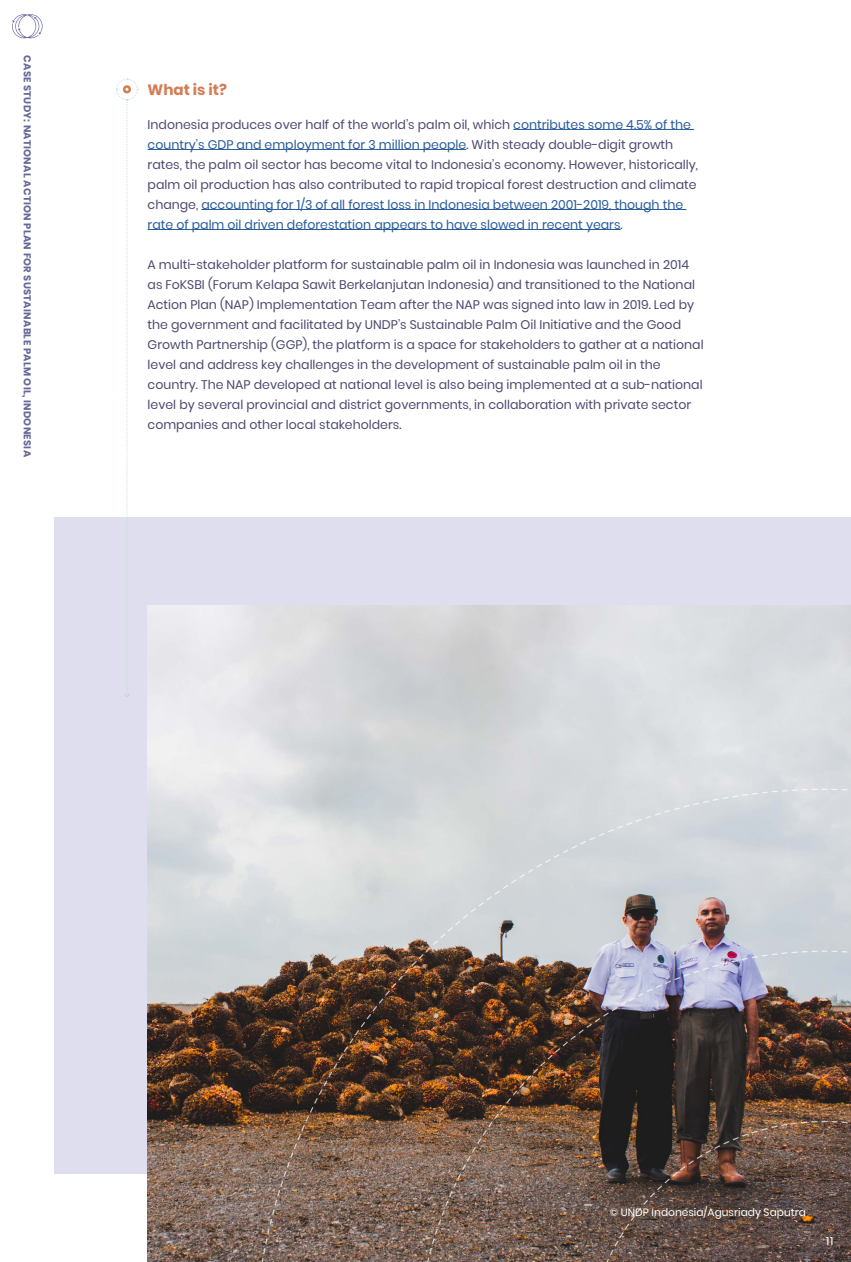
<style>
.page{position:relative;width:851px;height:1262px;background:#fff}
.page>*{position:absolute;margin:0;border:0;box-sizing:border-box;transform-origin:0 0}
.t1{font:700 15px "Poppins";color:#d47d55}
.t2{font:12.5px/20px "Poppins";color:#4a4a6f}
.t3{font:11.38px "Poppins";color:#fff}
.t4{font:10.62px "Poppins";color:#fff}
.t5{font:700 10px "Poppins";letter-spacing:.03em;color:#66679a}
.s1{color:#275b9b}
</style>
<div class="page">
<hr style="left:513px;top:129px;width:181px;height:1px;background:#275b9b">
<hr style="left:147px;top:149px;width:319px;height:1px;background:#275b9b">
<hr style="left:201px;top:209px;width:485px;height:1px;background:#275b9b">
<hr style="left:147px;top:229px;width:473px;height:1px;background:#275b9b">
<div style="left:54px;top:517px;width:796px;height:656px;background:#dedeee"></div>
<img style="left:147px;top:606px;width:703px;height:655px">
<img style="left:253px;top:788px;width:332px;height:473px">
<img style="left:414px;top:950px;width:171px;height:311px">
<img style="left:585px;top:788px;width:265px;height:473px">
<svg style="left:12px;top:14px;width:31px;height:24px"></svg>
<svg style="left:116px;top:78px;width:22px;height:619px"></svg>
<p class="t5" style="left:33px;top:55px;width:403px;rotate:90deg">CASE STUDY: NATIONAL ACTION PLAN FOR SUSTAINABLE PALM OIL, INDONESIA</p>
<p class="t1" style="left:147px;top:81px;width:81px">What is it?</p>
<p class="t2" style="left:147px;top:114px;width:552px">Indonesia produces over half of the world’s palm oil, which <span class="s1">contributes some 4.5% of the country’s GDP and employment for 3 million people</span>. With steady double-digit growth rates, the palm oil sector has become vital to Indonesia’s economy. However, historically, palm oil production has also contributed to rapid tropical forest destruction and climate change, <span class="s1">accounting for 1/3 of all forest loss in Indonesia between 2001-2019, though the rate of palm oil driven deforestation appears to have slowed in recent years</span>.</p>
<p class="t2" style="left:147px;top:254px;width:557px">A multi-stakeholder platform for sustainable palm oil in Indonesia was launched in 2014 as FoKSBI (Forum Kelapa Sawit Berkelanjutan Indonesia) and transitioned to the National Action Plan (NAP) Implementation Team after the NAP was signed into law in 2019. Led by the government and facilitated by UNDP’s Sustainable Palm Oil Initiative and the Good Growth Partnership (GGP), the platform is a space for stakeholders to gather at a national level and address key challenges in the development of sustainable palm oil in the country. The NAP developed at national level is also being implemented at a sub-national level by several provincial and district governments, in collaboration with private sector companies and other local stakeholders.</p>
<p class="t4" style="left:609px;top:1206px;width:197px">© UNDP Indonesia/Agusriady Saputra</p>
<p class="t3" style="left:826px;top:1234px;width:9px">11</p>
</div>
